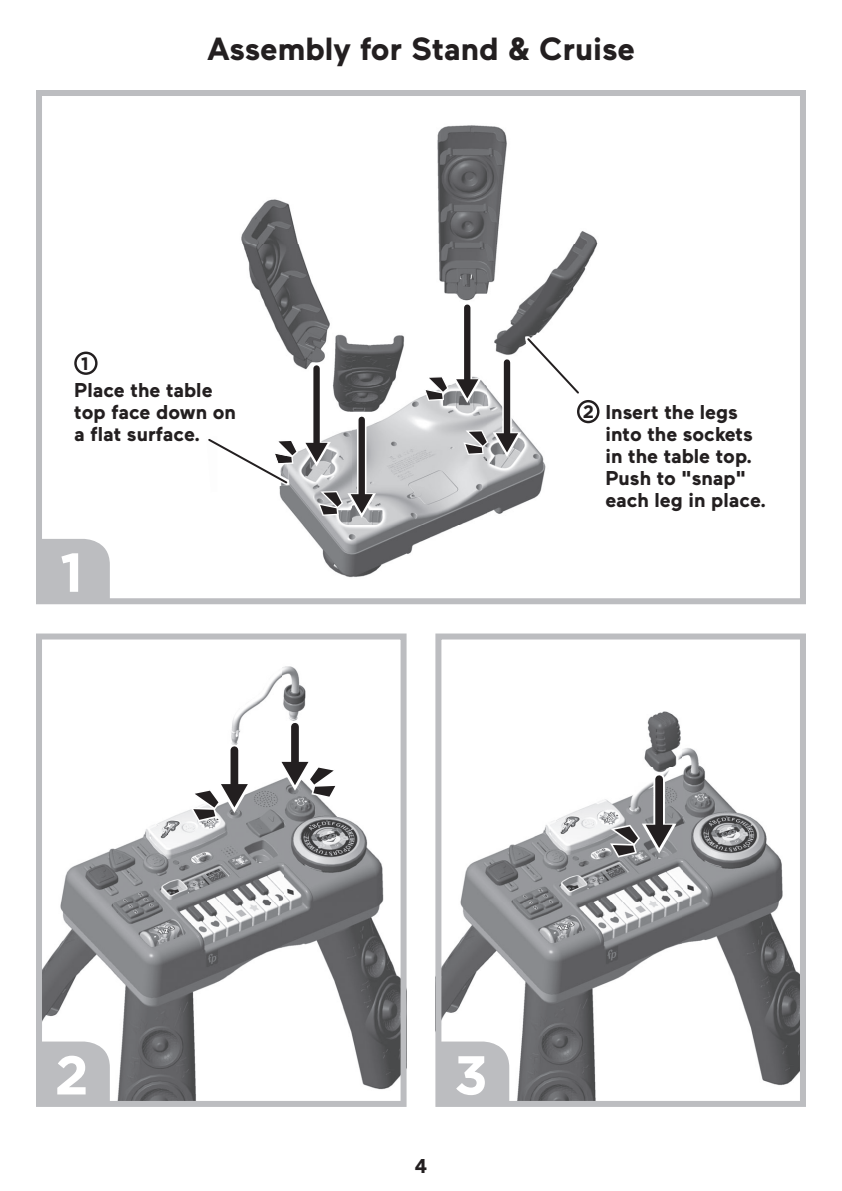
<style>
.page{position:relative;width:842px;height:1191px;background:#fff}
.page>*{position:absolute;margin:0;border:0;box-sizing:border-box;transform-origin:0 0}
.t1{font:700 54.6px "Gotham";color:#fff}
.t2{font:700 32px "Maax";color:#231f20}
.t3{font:700 20px/22px "Maax";color:#231f20}
.t4{font:700 18px "Gotham";color:#231f20}
</style>
<div class="page">
<img style="left:241px;top:125px;width:359px;height:453px">
<div style="left:357px;top:420px;width:9px;height:77px;background:#fff"></div>
<div style="left:358px;top:420px;width:7px;height:77px;background:#231f20"></div>
<svg style="left:318px;top:491px;width:58px;height:27px"></svg>
<div style="left:502px;top:362px;width:10px;height:74px;background:#d6d6d6"></div>
<div style="left:504px;top:362px;width:6px;height:74px;background:#231f20"></div>
<svg style="left:463px;top:430px;width:58px;height:27px"></svg>
<svg style="left:462px;top:308px;width:10px;height:68px"></svg>
<div style="left:464px;top:308px;width:6px;height:74px;background:#231f20"></div>
<svg style="left:423px;top:376px;width:58px;height:27px"></svg>
<div style="left:312px;top:368px;width:9px;height:78px;background:#fff"></div>
<div style="left:313px;top:368px;width:7px;height:78px;background:#231f20"></div>
<img style="left:442px;top:711px;width:357px;height:389px">
<div style="left:653px;top:779px;width:12px;height:50px;background:#fff"></div>
<div style="left:655px;top:779px;width:8px;height:50px;background:#231f20"></div>
<svg style="left:610px;top:824px;width:66px;height:33px"></svg>
<img style="left:43px;top:666px;width:356px;height:434px">
<div style="left:289px;top:727px;width:12px;height:39px;background:#fff"></div>
<div style="left:291px;top:727px;width:8px;height:39px;background:#231f20"></div>
<svg style="left:278px;top:761px;width:60px;height:37px"></svg>
<div style="left:229px;top:750px;width:11px;height:38px;background:#c5c4c4"></div>
<div style="left:230px;top:750px;width:8px;height:38px;background:#231f20"></div>
<svg style="left:190px;top:783px;width:62px;height:39px"></svg>
<img style="left:525px;top:331px;width:56px;height:70px">
<svg style="left:525px;top:336px;width:56px;height:59px"></svg>
<img style="left:241px;top:430px;width:48px;height:61px">
<svg style="left:208px;top:437px;width:123px;height:48px"></svg>
<div style="left:578px;top:401px;width:20px;height:21px;background:#fff;border-radius:50%"></div>
<div style="left:577px;top:400px;width:22px;height:23px;border:2px solid #231f20;border-radius:50%"></div>
<svg style="left:75px;top:353px;width:21px;height:21px"></svg>
<div style="left:74px;top:352px;width:24px;height:23px;border:2px solid #231f20;border-radius:50%"></div>
<svg style="left:36px;top:539px;width:81px;height:66px"></svg>
<div style="left:36px;top:90px;width:770px;height:514px;border:6px solid #bcbdc0"></div>
<svg style="left:43px;top:1034px;width:74px;height:66px"></svg>
<div style="left:36px;top:633px;width:370px;height:474px;border:6px solid #bcbdc0"></div>
<svg style="left:442px;top:1034px;width:75px;height:66px"></svg>
<div style="left:435px;top:633px;width:371px;height:474px;border:6px solid #bcbdc0"></div>
<p class="t4" style="left:81px;top:357px;width:9px">1</p>
<h2 class="t2" style="left:207px;top:37px;width:429px">Assembly for Stand &amp; Cruise</h2>
<p class="t3" style="left:74px;top:380px;width:163px">Place the table top face down on a flat surface.</p>
<h1 class="t1" style="left:60px;top:553px;width:25px">1</h1>
<p class="t4" style="left:582px;top:405px;width:13px">2</p>
<p class="t3" style="left:605px;top:402px;width:162px">Insert the legs into the sockets in the table top.<br>Push to "snap" each leg in place.</p>
<h1 class="t1" style="left:55px;top:1056px;width:36px">2</h1>
<h1 class="t1" style="left:454px;top:1056px;width:35px">3</h1>
<p class="t3" style="left:415px;top:1156px;width:14px">4</p>
</div>
